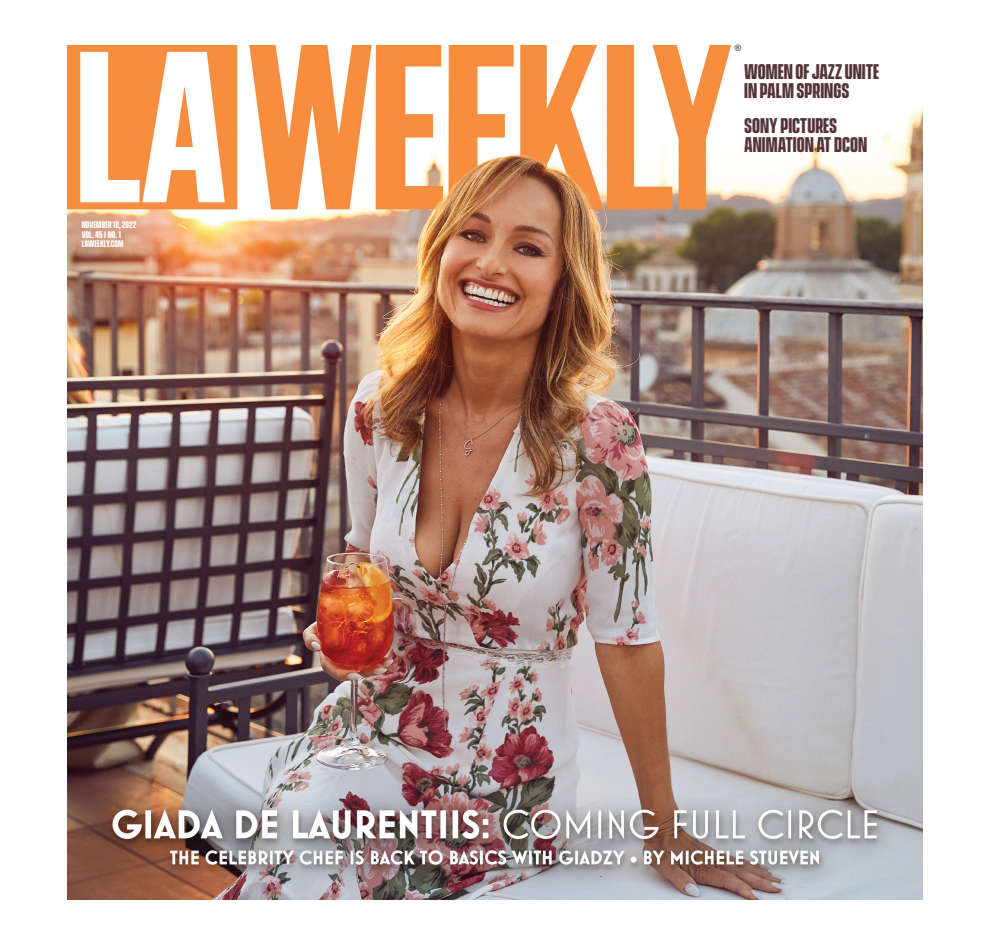
<style>
.page{position:relative;width:990px;height:945px;background:#fff}
.page>*{position:absolute;margin:0;border:0;box-sizing:border-box;transform-origin:0 0}
.t1{font:700 19.38px/19.4px "Vanguard CF";color:#553438}
.t2{font:700 8.75px/9.4px "Vanguard CF";letter-spacing:.01em;color:#fff}
.t3{font:700 8.75px "ITC Avant Garde Pro";color:#231f20}
</style>
<div class="page">
<img style="left:68px;top:45px;width:854px;height:855px">
<p class="t2" style="left:82px;top:221px;width:56px">NOVEMBER 10, 2022<br>VOL. 45 / NO. 1<br>LAWEEKLY.COM</p>
<p class="t3" style="left:735px;top:42px;width:8px">®</p>
<p class="t1" style="left:744px;top:63px;width:137px">WOMEN OF JAZZ UNITE<br>IN PALM SPRINGS</p>
<p class="t1" style="left:744px;top:117px;width:124px">SONY PICTURES<br>ANIMATION AT DCON</p>
</div>
